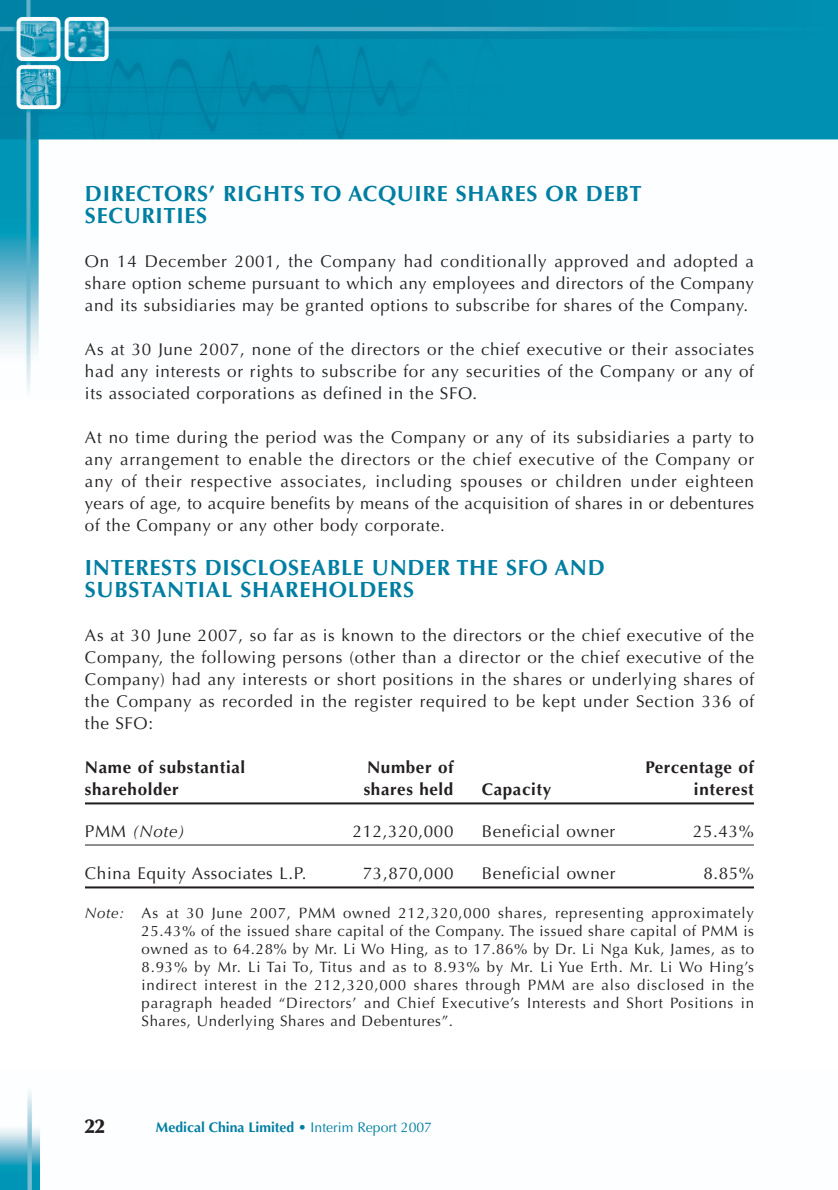
<style>
.page{position:relative;width:838px;height:1190px;background:#fff}
.page>*{position:absolute;margin:0;border:0;box-sizing:border-box;transform-origin:0 0}
.t1{font:700 22px/22px "Optima";letter-spacing:.03em;color:#007ea2}
.t2{font:900 20px "Optima";color:#231f20}
.t3{font:17px/22px "Optima";letter-spacing:.035em;color:#231f20;text-align:justify}
.t4{font:700 17px "Optima";letter-spacing:.035em;color:#231f20}
.t5{font:italic 17px "Optima";color:#231f20}
.t6{font:15px/18px "Optima";letter-spacing:.04em;color:#231f20;text-align:justify}
.t7{font:700 14px "Optima";color:#007ea2}
.s1{font-style:normal}
.s2{font-style:italic}
.s3{font-weight:400}
</style>
<div class="page">
<img style="left:0;top:1090px;width:40px;height:100px">
<img style="left:0;top:0;width:838px;height:393px">
<hr style="left:85px;top:802px;width:669px;height:2px;background:#231f20">
<hr style="left:85px;top:845px;width:669px;height:1px;background:#231f20">
<hr style="left:85px;top:886px;width:669px;height:2px;background:#231f20">
<p class="t1" style="left:85px;top:185px;width:558px">DIRECTORS’ RIGHTS TO ACQUIRE SHARES OR DEBT<br>SECURITIES</p>
<p class="t3" style="left:85px;top:252px;width:671px">On 14 December 2001, the Company had conditionally approved and adopted a share option scheme pursuant to which any employees and directors of the Company and its subsidiaries may be granted options to subscribe for shares of the Company.</p>
<p class="t3" style="left:85px;top:340px;width:671px">As at 30 June 2007, none of the directors or the chief executive or their associates had any interests or rights to subscribe for any securities of the Company or any of its associated corporations as defined in the SFO.</p>
<p class="t3" style="left:85px;top:428px;width:671px">At no time during the period was the Company or any of its subsidiaries a party to any arrangement to enable the directors or the chief executive of the Company or any of their respective associates, including spouses or children under eighteen years of age, to acquire benefits by means of the acquisition of shares in or debentures of the Company or any other body corporate.</p>
<p class="t1" style="left:85px;top:559px;width:521px">INTERESTS DISCLOSEABLE UNDER THE SFO AND<br>SUBSTANTIAL SHAREHOLDERS</p>
<p class="t3" style="left:85px;top:626px;width:671px">As at 30 June 2007, so far as is known to the directors or the chief executive of the Company, the following persons (other than a director or the chief executive of the Company) had any interests or short positions in the shares or underlying shares of the Company as recorded in the register required to be kept under Section 336 of the SFO:</p>
<p class="t4" style="left:85px;top:760px;width:162px">Name of substantial</p>
<p class="t4" style="left:367px;top:760px;width:88px">Number of</p>
<p class="t4" style="left:645px;top:760px;width:110px">Percentage of</p>
<p class="t4" style="left:85px;top:782px;width:95px">shareholder</p>
<p class="t4" style="left:364px;top:782px;width:91px">shares held</p>
<p class="t4" style="left:482px;top:782px;width:71px">Capacity</p>
<p class="t4" style="left:694px;top:782px;width:61px">interest</p>
<p class="t5" style="left:85px;top:824px;width:101px"><span class="s1">PMM</span> (Note)</p>
<p class="t3" style="left:353px;top:822px;width:102px">212,320,000</p>
<p class="t3" style="left:482px;top:822px;width:135px">Beneficial owner</p>
<p class="t3" style="left:693px;top:822px;width:62px">25.43%</p>
<p class="t3" style="left:85px;top:864px;width:223px">China Equity Associates L.P.</p>
<p class="t3" style="left:363px;top:864px;width:92px">73,870,000</p>
<p class="t3" style="left:482px;top:864px;width:135px">Beneficial owner</p>
<p class="t3" style="left:703px;top:864px;width:52px">8.85%</p>
<p class="t6" style="left:142px;top:906px;width:614px;text-indent:-57px"><span class="s2">Note:</span> As at 30 June 2007, PMM owned 212,320,000 shares, representing approximately 25.43% of the issued share capital of the Company. The issued share capital of PMM is owned as to 64.28% by Mr. Li Wo Hing, as to 17.86% by Dr. Li Nga Kuk, James, as to 8.93% by Mr. Li Tai To, Titus and as to 8.93% by Mr. Li Yue Erth. Mr. Li Wo Hing’s indirect interest in the 212,320,000 shares through PMM are also disclosed in the paragraph headed “Directors’ and Chief Executive’s Interests and Short Positions in Shares, Underlying Shares and Debentures”.</p>
<p class="t2" style="left:85px;top:1118px;width:21px">22</p>
<p class="t7" style="left:156px;top:1121px;width:278px">Medical China Limited <span class="s3">• Interim Report 2007</span></p>
</div>
